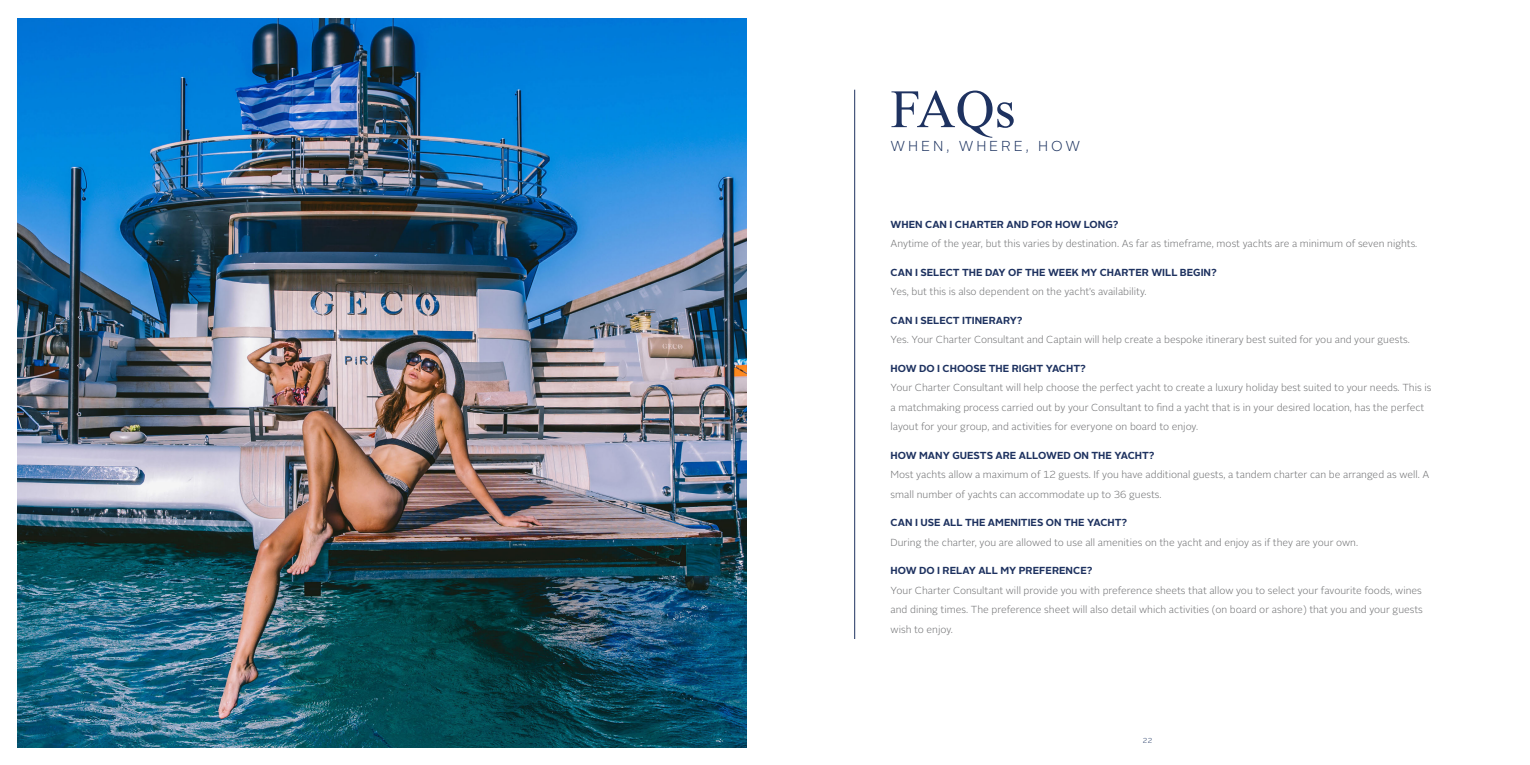
<style>
.page{position:relative;width:1530px;height:765px;background:#fff}
.page>*{position:absolute;margin:0;border:0;box-sizing:border-box;transform-origin:0 0}
.t1{font:54px "Times New Roman";color:#1e3260}
.t2{font:300 14.4px "Alright Sans LT";letter-spacing:.2em;color:#1d3360}
.t3{font:300 10.2px/19.5px "Alright Sans LT";color:#6d6e70}
.t4{font:700 10.2px "Alright Sans LT";color:#1e3260}
.Footer_-_Grey_Caps_3{font:300 7.2px "Alright Sans LT";color:#1d3360}
</style>
<div class="page">
<img style="left:18px;top:19px;width:729px;height:728px">
<hr style="left:855px;top:90px;width:1px;height:549px;background:#1e3260">
<p class="t1" style="left:891px;top:73px;width:127px">FAQs</p>
<p class="t2" style="left:891px;top:136px;width:191px">WHEN, WHERE, HOW</p>
<p class="t4" style="left:891px;top:217px;width:229px">WHEN CAN I CHARTER AND FOR HOW LONG?</p>
<p class="t3" style="left:891px;top:234px;width:528px">Anytime of the year, but this varies by destination. As far as timeframe, most yachts are a minimum of seven nights.</p>
<p class="t4" style="left:891px;top:265px;width:328px">CAN I SELECT THE DAY OF THE WEEK MY CHARTER WILL BEGIN?</p>
<p class="t3" style="left:891px;top:282px;width:257px">Yes, but this is also dependent on the yacht’s availability.</p>
<p class="t4" style="left:891px;top:313px;width:133px">CAN I SELECT ITINERARY?</p>
<p class="t3" style="left:891px;top:330px;width:521px">Yes. Your Charter Consultant and Captain will help create a bespoke itinerary best suited for you and your guests.</p>
<p class="t4" style="left:891px;top:361px;width:197px">HOW DO I CHOOSE THE RIGHT YACHT?</p>
<p class="t3" style="left:891px;top:378px;width:542px">Your Charter Consultant will help choose the perfect yacht to create a luxury holiday best suited to your needs. This is a matchmaking process carried out by your Consultant to find a yacht that is in your desired location, has the perfect layout for your group, and activities for everyone on board to enjoy.</p>
<p class="t4" style="left:891px;top:448px;width:266px">HOW MANY GUESTS ARE ALLOWED ON THE YACHT?</p>
<p class="t3" style="left:891px;top:465px;width:540px">Most yachts allow a maximum of 12 guests. If you have additional guests, a tandem charter can be arranged as well. A small number of yachts can accommodate up to 36 guests.</p>
<p class="t4" style="left:891px;top:515px;width:238px">CAN I USE ALL THE AMENITIES ON THE YACHT?</p>
<p class="t3" style="left:891px;top:533px;width:469px">During the charter, you are allowed to use all amenities on the yacht and enjoy as if they are your own.</p>
<p class="t4" style="left:891px;top:563px;width:203px">HOW DO I RELAY ALL MY PREFERENCE?</p>
<p class="t3" style="left:891px;top:581px;width:534px;text-align:justify">Your Charter Consultant will provide you with preference sheets that allow you to select your favourite foods, wines and dining times. The preference sheet will also detail which activities (on board or ashore) that you and your guests wish to enjoy.</p>
<p class="Footer_-_Grey_Caps_3" style="left:1143px;top:735px;width:11px">22</p>
</div>
